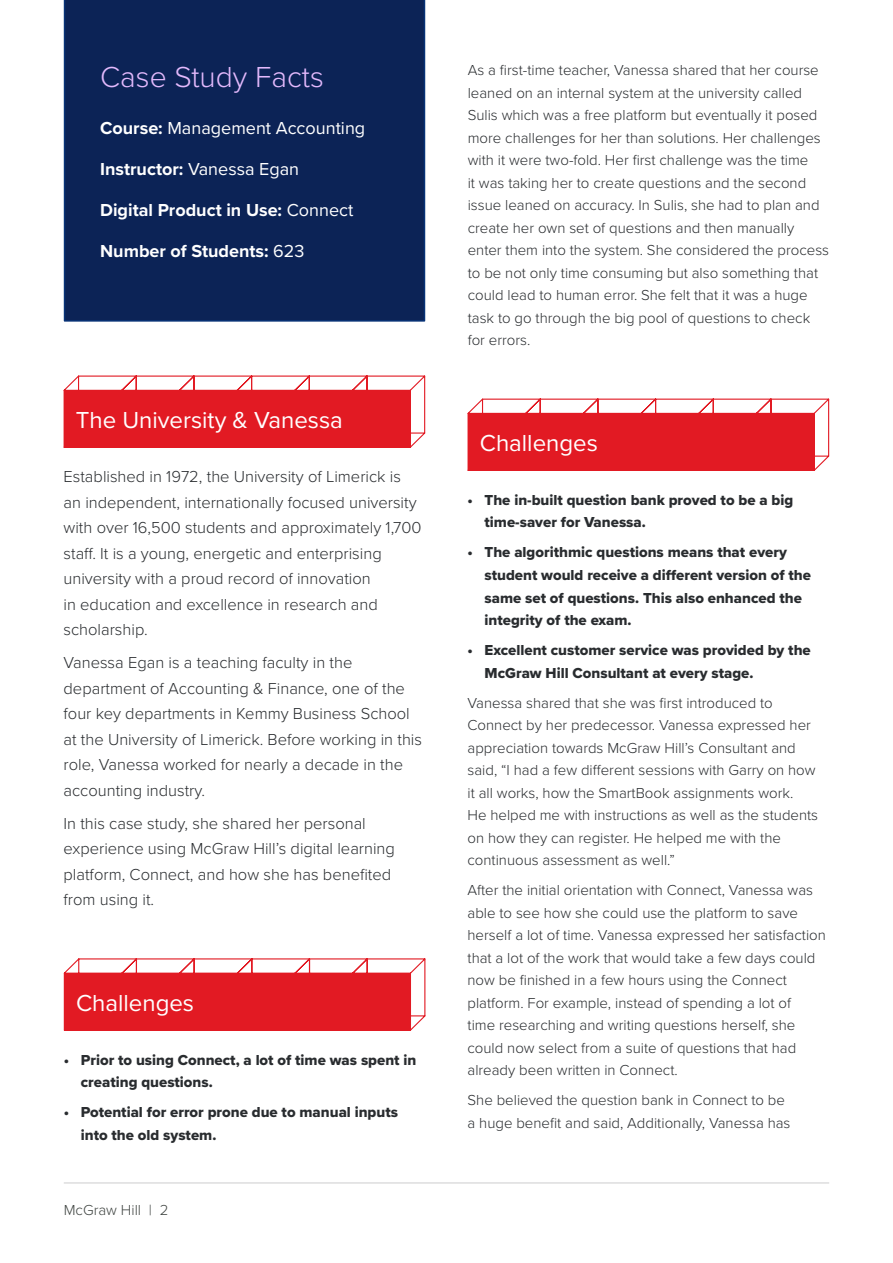
<style>
.page{position:relative;width:893px;height:1263px;background:#fff}
.page>*{position:absolute;margin:0;border:0;box-sizing:border-box;transform-origin:0 0}
.t1{font:300 30px "Proxima Nova";color:#e3b9fc}
.t2{font:24px "Proxima Nova";color:#fff}
.t3{font:700 18px "Proxima Nova";color:#fff}
.t4{font:18px "Proxima Nova";color:#fff}
.t5{font:300 16.5px/25.5px "Proxima Nova";color:#292c2f}
.t6{font:300 15px/22.5px "Proxima Nova";color:#292c2f}
.t7{font:15px/22.5px "Proxima Nova Extrabld";color:#292c2f}
.t8{font:300 15px "Proxima Nova";color:#3e4340}
.s1{font-weight:700}
.s2{font-weight:400}
</style>
<div class="page">
<hr style="left:64px;top:1182px;width:765px;height:2px;background:#ddddde">
<svg style="left:63px;top:375px;width:363px;height:73px"></svg>
<svg style="left:63px;top:958px;width:363px;height:73px"></svg>
<svg style="left:467px;top:398px;width:363px;height:73px"></svg>
<div style="left:64px;top:390px;width:346px;height:57px;background:#e21a23"></div>
<div style="left:64px;top:973px;width:347px;height:57px;background:#e21a23"></div>
<div style="left:468px;top:413px;width:346px;height:57px;background:#e21a23"></div>
<div style="left:64px;top:0;width:361px;height:322px;background:#0c2356"></div>
<p class="t1" style="left:100px;top:55px;width:225px">Case Study Facts</p>
<p class="t4" style="left:100px;top:115px;width:267px"><span class="s1">Course:</span> Management Accounting</p>
<p class="t3" style="left:100px;top:156px;width:201px">Instructor: <span class="s2">Vanessa Egan</span></p>
<p class="t3" style="left:100px;top:197px;width:255px">Digital Product in Use: <span class="s2">Connect</span></p>
<p class="t3" style="left:100px;top:238px;width:206px">Number of Students: <span class="s2">623</span></p>
<p class="t2" style="left:76px;top:402px;width:269px">The University &amp; Vanessa</p>
<p class="t5" style="left:64px;top:463px;width:360px">Established in 1972, the University of Limerick is an independent, internationally focused university with over 16,500 students and approximately 1,700 staff. It is a young, energetic and enterprising university with a proud record of innovation<br>in education and excellence in research and scholarship.</p>
<p class="t5" style="left:64px;top:649px;width:360px">Vanessa Egan is a teaching faculty in the department of Accounting &amp; Finance, one of the four key departments in Kemmy Business School at the University of Limerick. Before working in this role, Vanessa worked for nearly a decade in the accounting industry.</p>
<p class="t5" style="left:64px;top:809px;width:333px">In this case study, she shared her personal experience using McGraw Hill’s digital learning platform, Connect, and how she has benefited from using it.</p>
<p class="t2" style="left:76px;top:985px;width:120px">Challenges</p>
<p class="t7" style="left:81px;top:1048px;width:337px;text-indent:-17px">• Prior to using Connect, a lot of time was spent in creating questions.</p>
<p class="t7" style="left:81px;top:1101px;width:319px;text-indent:-17px">• Potential for error prone due to manual inputs into the old system.</p>
<p class="t8" style="left:64px;top:1199px;width:106px">McGraw Hill | 2</p>
<p class="t6" style="left:468px;top:58px;width:363px">As a first-time teacher, Vanessa shared that her course leaned on an internal system at the university called Sulis which was a free platform but eventually it posed more challenges for her than solutions. Her challenges with it were two-fold. Her first challenge was the time<br>it was taking her to create questions and the second issue leaned on accuracy. In Sulis, she had to plan and create her own set of questions and then manually enter them into the system. She considered the process to be not only time consuming but also something that could lead to human error. She felt that it was a huge task to go through the big pool of questions to check for errors.</p>
<p class="t2" style="left:480px;top:425px;width:120px">Challenges</p>
<p class="t7" style="left:485px;top:488px;width:310px;text-indent:-17px">• The in-built question bank proved to be a big time-saver for Vanessa.</p>
<p class="t7" style="left:485px;top:541px;width:328px;text-indent:-17px">• The algorithmic questions means that every student would receive a different version of the same set of questions. This also enhanced the integrity of the exam.</p>
<p class="t7" style="left:485px;top:638px;width:328px;text-indent:-17px">• Excellent customer service was provided by the<br>McGraw Hill Consultant at every stage.</p>
<p class="t6" style="left:468px;top:690px;width:352px">Vanessa shared that she was first introduced to Connect by her predecessor. Vanessa expressed her appreciation towards McGraw Hill’s Consultant and said, “I had a few different sessions with Garry on how it all works, how the SmartBook assignments work.<br>He helped me with instructions as well as the students on how they can register. He helped me with the continuous assessment as well.”</p>
<p class="t6" style="left:468px;top:878px;width:360px">After the initial orientation with Connect, Vanessa was able to see how she could use the platform to save herself a lot of time. Vanessa expressed her satisfaction that a lot of the work that would take a few days could now be finished in a few hours using the Connect platform. For example, instead of spending a lot of<br>time researching and writing questions herself, she could now select from a suite of questions that had already been written in Connect.</p>
<p class="t6" style="left:468px;top:1088px;width:324px">She believed the question bank in Connect to be a huge benefit and said, Additionally, Vanessa has</p>
</div>
